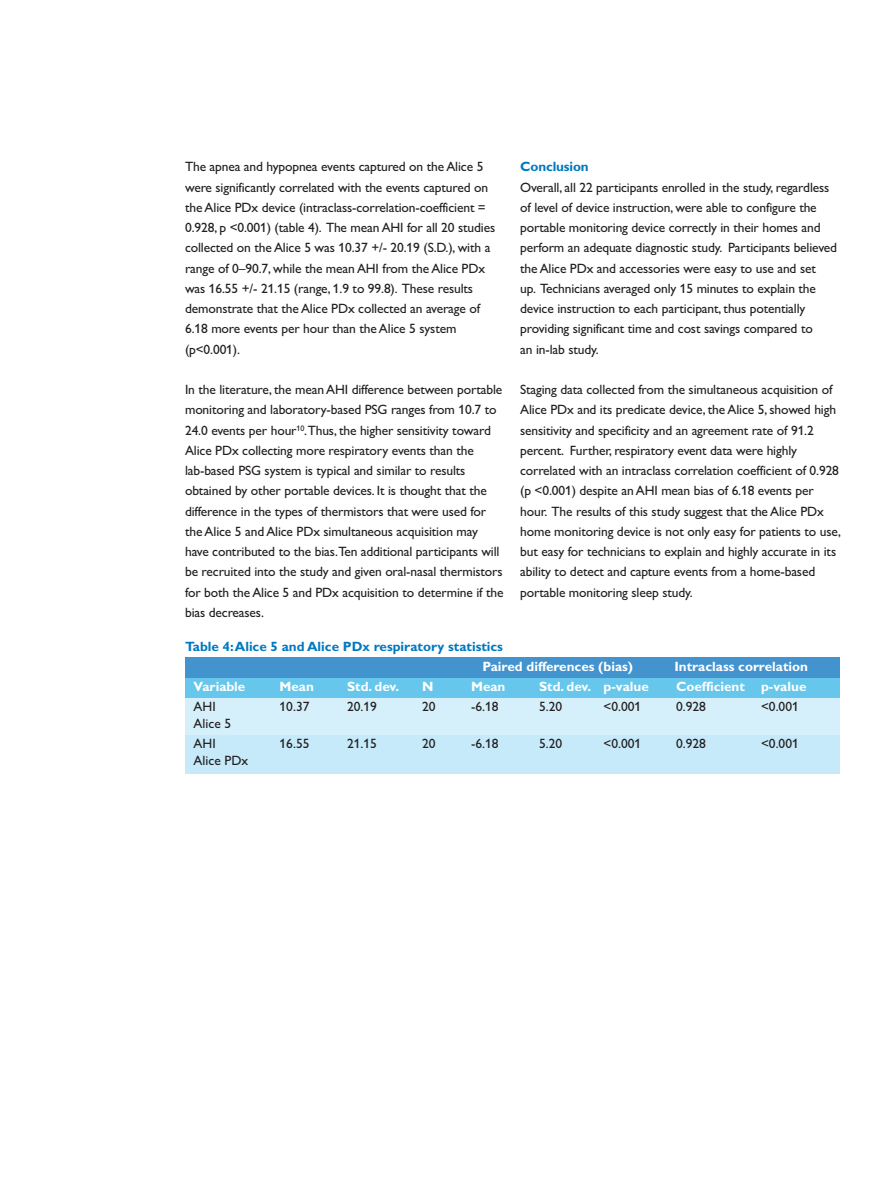
<style>
.page{position:relative;width:891px;height:1188px;background:#fff}
.page>*{position:absolute;margin:0;border:0;box-sizing:border-box;transform-origin:0 0}
.t1{font:13.5px/20.2px "Gill Alt One";letter-spacing:-.01em;color:#231f20}
.t2{font:700 13.5px "Gill Alt One";color:#fff}
.t3{font:700 13.5px "Gill Alt One";color:#0079c2}
</style>
<div class="page">
<div style="left:185px;top:658px;width:655px;height:20px;background:#4393cf"></div>
<div style="left:185px;top:678px;width:655px;height:20px;background:#66c6eb"></div>
<div style="left:185px;top:698px;width:655px;height:38px;background:#d6f0fb"></div>
<div style="left:185px;top:735px;width:655px;height:38px;background:#c6eafa"></div>
<p class="t1" style="left:185px;top:157px;width:312px">The apnea and hypopnea events captured on the Alice 5 were significantly correlated with the events captured on the Alice PDx device (intraclass-correlation-coefficient = 0.928, p &lt;0.001) (table 4). The mean AHI for all 20 studies collected on the Alice 5 was 10.37 +/- 20.19 (S.D.), with a range of 0–90.7, while the mean AHI from the Alice PDx was 16.55 +/- 21.15 (range, 1.9 to 99.8). These results demonstrate that the Alice PDx collected an average of 6.18 more events per hour than the Alice 5 system (p&lt;0.001).</p>
<p class="t1" style="left:185px;top:379px;width:320px">In the literature, the mean AHI difference between portable monitoring and laboratory-based PSG ranges from 10.7 to 24.0 events per hour<sup>10</sup>.Thus, the higher sensitivity toward Alice PDx collecting more respiratory events than the lab-based PSG system is typical and similar to results obtained by other portable devices. It is thought that the difference in the types of thermistors that were used for the Alice 5 and Alice PDx simultaneous acquisition may have contributed to the bias.Ten additional participants will be recruited into the study and given oral-nasal thermistors for both the Alice 5 and PDx acquisition to determine if the bias decreases.</p>
<p class="t3" style="left:520px;top:159px;width:70px">Conclusion</p>
<p class="t1" style="left:520px;top:177px;width:318px">Overall, all 22 participants enrolled in the study, regardless of level of device instruction, were able to configure the portable monitoring device correctly in their homes and perform an adequate diagnostic study. Participants believed the Alice PDx and accessories were easy to use and set<br>up. Technicians averaged only 15 minutes to explain the device instruction to each participant, thus potentially providing significant time and cost savings compared to<br>an in-lab study.</p>
<p class="t1" style="left:520px;top:379px;width:322px">Staging data collected from the simultaneous acquisition of Alice PDx and its predicate device, the Alice 5, showed high sensitivity and specificity and an agreement rate of 91.2 percent. Further, respiratory event data were highly correlated with an intraclass correlation coefficient of 0.928 (p &lt;0.001) despite an AHI mean bias of 6.18 events per hour. The results of this study suggest that the Alice PDx home monitoring device is not only easy for patients to use, but easy for technicians to explain and highly accurate in its ability to detect and capture events from a home-based portable monitoring sleep study.</p>
<p class="t3" style="left:185px;top:638px;width:320px">Table 4:Alice 5 and Alice PDx respiratory statistics</p>
<p class="t2" style="left:482px;top:658px;width:152px">Paired differences (bias)</p>
<p class="t2" style="left:674px;top:658px;width:135px">Intraclass correlation</p>
<p class="t2" style="left:194px;top:679px;width:53px">Variable</p>
<p class="t2" style="left:280px;top:679px;width:36px">Mean</p>
<p class="t2" style="left:347px;top:679px;width:54px">Std. dev.</p>
<p class="t2" style="left:422px;top:679px;width:13px">N</p>
<p class="t2" style="left:471px;top:679px;width:36px">Mean</p>
<p class="t2" style="left:539px;top:679px;width:111px">Std. dev. p-value</p>
<p class="t2" style="left:676px;top:679px;width:132px">Coefficient p-value</p>
<p class="t1" style="left:194px;top:697px;width:24px">AHI</p>
<p class="t1" style="left:280px;top:697px;width:31px">10.37</p>
<p class="t1" style="left:347px;top:697px;width:31px">20.19</p>
<p class="t1" style="left:422px;top:697px;width:15px">20</p>
<p class="t1" style="left:471px;top:697px;width:29px">-6.18</p>
<p class="t1" style="left:539px;top:697px;width:25px">5.20</p>
<p class="t1" style="left:604px;top:697px;width:39px">&lt;0.001</p>
<p class="t1" style="left:676px;top:697px;width:31px">0.928</p>
<p class="t1" style="left:761px;top:697px;width:39px">&lt;0.001</p>
<p class="t1" style="left:194px;top:713px;width:39px">Alice 5<br>AHI</p>
<p class="t1" style="left:280px;top:733px;width:31px">16.55</p>
<p class="t1" style="left:347px;top:733px;width:31px">21.15</p>
<p class="t1" style="left:422px;top:733px;width:15px">20</p>
<p class="t1" style="left:471px;top:733px;width:29px">-6.18</p>
<p class="t1" style="left:539px;top:733px;width:25px">5.20</p>
<p class="t1" style="left:604px;top:733px;width:39px">&lt;0.001</p>
<p class="t1" style="left:676px;top:733px;width:31px">0.928</p>
<p class="t1" style="left:761px;top:733px;width:39px">&lt;0.001</p>
<p class="t1" style="left:194px;top:750px;width:56px">Alice PDx</p>
</div>
